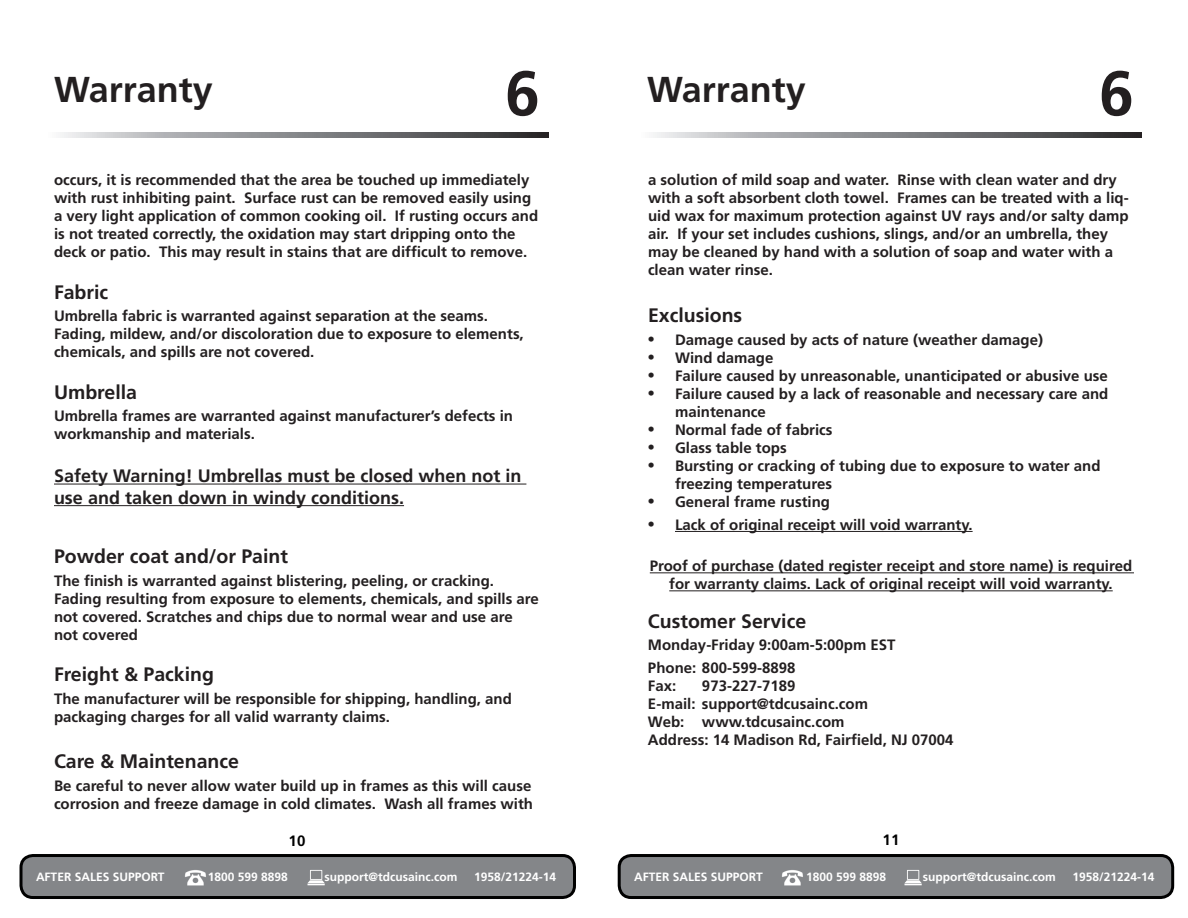
<style>
.page{position:relative;width:1188px;height:918px;background:#fff}
.page>*{position:absolute;margin:0;border:0;box-sizing:border-box;transform-origin:0 0}
.t1{font:700 63px "Frutiger";color:#231f20}
.t2{font:700 36px "Frutiger";color:#231f20}
.t3{font:700 19.5px "Frutiger";color:#231f20}
.t4{font:700 19.5px "Frutiger";color:#fff}
.t5{font:700 18px/21.6px "Frutiger";color:#231f20}
.t6{font:700 15px/18px "Frutiger";color:#231f20}
.t7{font:700 15px "Frutiger";color:#000}
.t8{font:700 12px "Frutiger";color:#fff}
.s1{font-family:"Times";font-weight:400;font-size:18px}
</style>
<div class="page">
<svg style="left:60px;top:133px;width:488px;height:4px;background:#848588"></svg>
<svg style="left:653px;top:133px;width:489px;height:4px;background:#848588"></svg>
<div style="left:21px;top:856px;width:553px;height:42px;background:#848689;border-radius:12px"></div>
<div style="left:20px;top:854px;width:556px;height:45px;border:3px solid #000;border-radius:12px"></div>
<img style="left:185px;top:870px;width:21px;height:16px">
<svg style="left:307px;top:870px;width:18px;height:15px"></svg>
<div style="left:619px;top:856px;width:554px;height:42px;background:#848689;border-radius:12px"></div>
<div style="left:618px;top:854px;width:556px;height:45px;border:3px solid #000;border-radius:12px"></div>
<img style="left:782px;top:870px;width:21px;height:16px">
<svg style="left:904px;top:870px;width:18px;height:15px"></svg>
<hr style="left:54px;top:484px;width:472px;height:1px;background:#231f20">
<hr style="left:54px;top:505px;width:350px;height:1px;background:#231f20">
<hr style="left:675px;top:531px;width:298px;height:1px;background:#231f20">
<hr style="left:650px;top:572px;width:484px;height:1px;background:#231f20">
<hr style="left:669px;top:590px;width:444px;height:1px;background:#231f20">
<p class="t2" style="left:54px;top:68px;width:160px">Warranty</p>
<p class="t1" style="left:505px;top:56px;width:37px">6</p>
<p class="t2" style="left:647px;top:68px;width:160px">Warranty</p>
<p class="t1" style="left:1099px;top:56px;width:37px">6</p>
<p class="t6" style="left:54px;top:171px;width:486px">occurs, it is recommended that the area be touched up immediately with rust inhibiting paint. Surface rust can be removed easily using a very light application of common cooking oil. If rusting occurs and is not treated correctly, the oxidation may start dripping onto the deck or patio. This may result in stains that are difficult to remove.</p>
<p class="t3" style="left:54px;top:280px;width:56px">Fabric</p>
<p class="t6" style="left:54px;top:307px;width:436px">Umbrella fabric is warranted against separation at the seams.</p>
<p class="t6" style="left:54px;top:325px;width:471px">Fading, mildew, and/or discoloration due to exposure to elements, chemicals, and spills are not covered.</p>
<p class="t3" style="left:54px;top:380px;width:85px">Umbrella</p>
<p class="t6" style="left:54px;top:407px;width:461px">Umbrella frames are warranted against manufacturer’s defects in workmanship and materials.</p>
<p class="t5" style="left:54px;top:465px;width:469px">Safety Warning! Umbrellas must be closed when not in use and taken down in windy conditions.</p>
<p class="t3" style="left:54px;top:545px;width:236px">Powder coat and/or Paint</p>
<p class="t6" style="left:54px;top:572px;width:442px">The finish is warranted against blistering, peeling, or cracking.</p>
<p class="t6" style="left:54px;top:590px;width:486px">Fading resulting from exposure to elements, chemicals, and spills are not covered. Scratches and chips due to normal wear and use are not covered</p>
<p class="t3" style="left:54px;top:663px;width:162px">Freight &amp; Packing</p>
<p class="t6" style="left:54px;top:690px;width:459px">The manufacturer will be responsible for shipping, handling, and packaging charges for all valid warranty claims.</p>
<p class="t3" style="left:54px;top:750px;width:186px">Care &amp; Maintenance</p>
<p class="t6" style="left:54px;top:777px;width:481px">Be careful to never allow water build up in frames as this will cause corrosion and freeze damage in cold climates. Wash all frames with</p>
<p class="t6" style="left:648px;top:171px;width:482px">a solution of mild soap and water. Rinse with clean water and dry with a soft absorbent cloth towel. Frames can be treated with a liq&shy;uid wax for maximum protection against UV rays and/or salty damp air. If your set includes cushions, slings, and/or an umbrella, they may be cleaned by hand with a solution of soap and water with a clean water rinse.</p>
<p class="t3" style="left:648px;top:304px;width:96px">Exclusions</p>
<p class="t6" style="left:648px;top:330px;width:397px"><span class="s1">•</span> Damage caused by acts of nature (weather damage)</p>
<p class="t6" style="left:648px;top:348px;width:127px"><span class="s1">•</span> Wind damage</p>
<p class="t6" style="left:648px;top:366px;width:461px"><span class="s1">•</span> Failure caused by unreasonable, unanticipated or abusive use</p>
<p class="t6" style="left:675px;top:384px;width:435px;text-indent:-27px"><span class="s1">•</span> Failure caused by a lack of reasonable and necessary care and maintenance</p>
<p class="t6" style="left:648px;top:420px;width:186px"><span class="s1">•</span> Normal fade of fabrics</p>
<p class="t6" style="left:648px;top:438px;width:140px"><span class="s1">•</span> Glass table tops</p>
<p class="t6" style="left:675px;top:456px;width:427px;text-indent:-27px"><span class="s1">•</span> Bursting or cracking of tubing due to exposure to water and freezing temperatures</p>
<p class="t6" style="left:648px;top:492px;width:184px"><span class="s1">•</span> General frame rusting</p>
<p class="t6" style="left:648px;top:516px;width:326px"><span class="s1">•</span> Lack of original receipt will void warranty.</p>
<p class="t6" style="left:650px;top:557px;width:484px;text-align:center">Proof of purchase (dated register receipt and store name) is required for warranty claims. Lack of original receipt will void warranty.</p>
<p class="t3" style="left:648px;top:610px;width:160px">Customer Service</p>
<p class="t6" style="left:648px;top:636px;width:249px">Monday-Friday 9:00am-5:00pm EST</p>
<p class="t6" style="left:648px;top:659px;width:149px">Phone: 800-599-8898</p>
<p class="t6" style="left:648px;top:677px;width:30px">Fax:</p>
<p class="t6" style="left:702px;top:677px;width:95px">973-227-7189</p>
<p class="t6" style="left:648px;top:695px;width:222px">E-mail: support@tdcusainc.com</p>
<p class="t6" style="left:648px;top:713px;width:198px">Web: www.tdcusainc.com</p>
<p class="t6" style="left:648px;top:731px;width:307px">Address: 14 Madison Rd, Fairfield, NJ 07004</p>
<p class="t7" style="left:289px;top:832px;width:18px">10</p>
<p class="t7" style="left:883px;top:831px;width:18px">11</p>
<p class="t8" style="left:634px;top:870px;width:130px">AFTER SALES SUPPORT</p>
<p class="t8" style="left:806px;top:870px;width:82px">1800 599 8898</p>
<p class="t8" style="left:923px;top:870px;width:134px">support@tdcusainc.com</p>
<p class="t8" style="left:1072px;top:870px;width:84px">1958/21224-14</p>
<h3 class="t4" style="left:529px;top:863px;width:23px">10</h3>
<p class="t8" style="left:36px;top:870px;width:130px">AFTER SALES SUPPORT</p>
<p class="t8" style="left:208px;top:870px;width:82px">1800 599 8898</p>
<p class="t8" style="left:325px;top:870px;width:134px">support@tdcusainc.com</p>
<p class="t8" style="left:474px;top:870px;width:84px">1958/21224-14</p>
</div>
